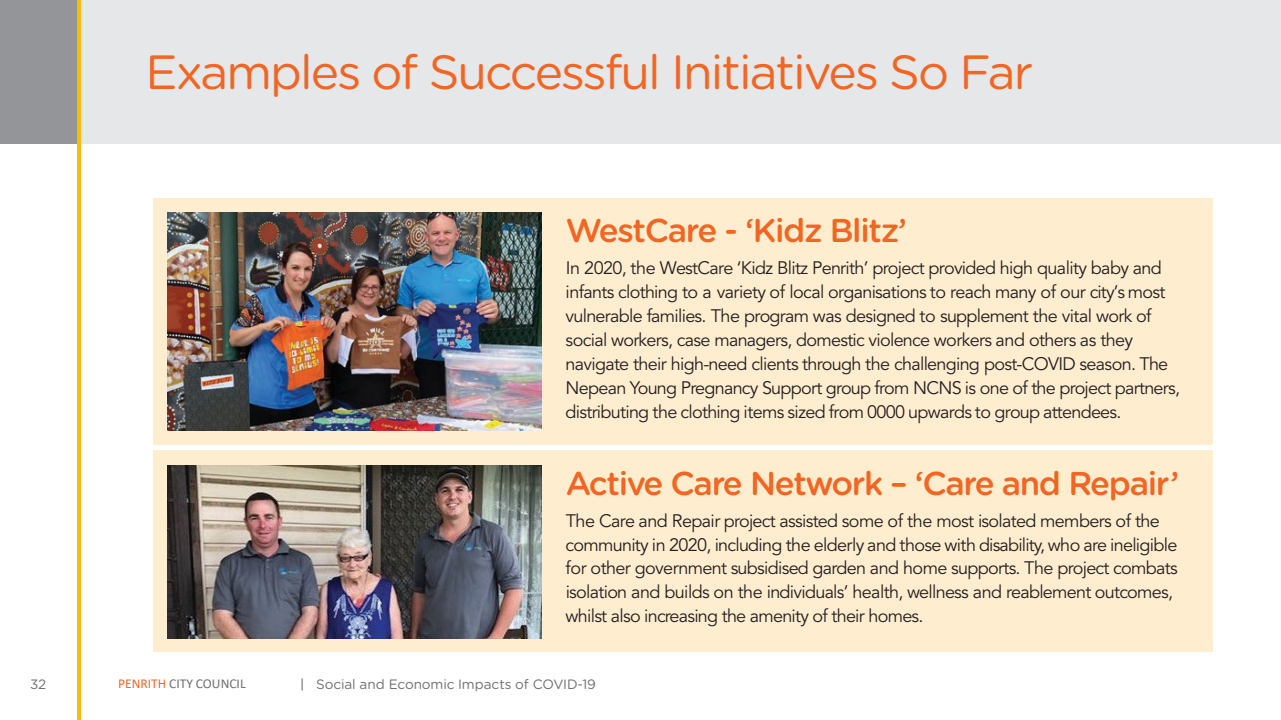
<style>
.page{position:relative;width:1281px;height:720px;background:#fff}
.page>*{position:absolute;margin:0;border:0;box-sizing:border-box;transform-origin:0 0}
.t1{font:48px "Gotham Rounded";letter-spacing:-.04em;color:#f26522}
.t2{font:500 33px "Gotham Rounded";letter-spacing:-.04em;color:#f26522}
.t3{font:18px/24px "Avenir LT Std";letter-spacing:-.04em;color:#231f20}
.t4{font:13.6px "Gotham Rounded";letter-spacing:-.01em;color:#6d6e71}
.t5{font:13.6px "Calibri";color:#6d6e71}
.s1{color:#f26522}
.s2{font-family:"Calibri"}
</style>
<div class="page">
<div style="left:153px;top:198px;width:1059px;height:247px;background:#ffedcf"></div>
<div style="left:78px;top:0;width:1202px;height:144px;background:#e6e7e8"></div>
<div style="left:0;top:0;width:78px;height:144px;background:#939598"></div>
<div style="left:153px;top:451px;width:1059px;height:201px;background:#ffedcf"></div>
<hr style="left:78px;top:0;width:3px;height:720px;background:#fdb916">
<img style="left:167px;top:213px;width:374px;height:218px">
<img style="left:167px;top:465px;width:374px;height:173px">
<h2 class="t1" style="left:145px;top:39px;width:889px">Examples of Successful Initiatives So Far</h2>
<p class="t2" style="left:565px;top:207px;width:342px">WestCare - ‘Kidz Blitz’</p>
<p class="t3" style="left:565px;top:257px;width:616px">In 2020, the WestCare ‘Kidz Blitz Penrith’ project provided high quality baby and infants clothing to a variety of local organisations to reach many of our city’s most vulnerable families. The program was designed to supplement the vital work of social workers, case managers, domestic violence workers and others as they navigate their high-need clients through the challenging post-COVID season. The Nepean Young Pregnancy Support group from NCNS is one of the project partners, distributing the clothing items sized from 0000 upwards to group attendees.</p>
<p class="t2" style="left:565px;top:459px;width:615px">Active Care Network – ‘Care and Repair’</p>
<p class="t3" style="left:565px;top:509px;width:613px">The Care and Repair project assisted some of the most isolated members of the community in 2020, including the elderly and those with disability, who are ineligible for other government subsidised garden and home supports. The project combats isolation and builds on the individuals’ health, wellness and reablement outcomes, whilst also increasing the amenity of their homes.</p>
<p class="t4" style="left:30px;top:674px;width:18px">32</p>
<p class="t5" style="left:118px;top:674px;width:129px"><span class="s1">PENRITH</span> CITY COUNCIL</p>
<p class="t4" style="left:299px;top:674px;width:298px"><span class="s2">|</span> Social and Economic Impacts of COVID-19</p>
</div>
